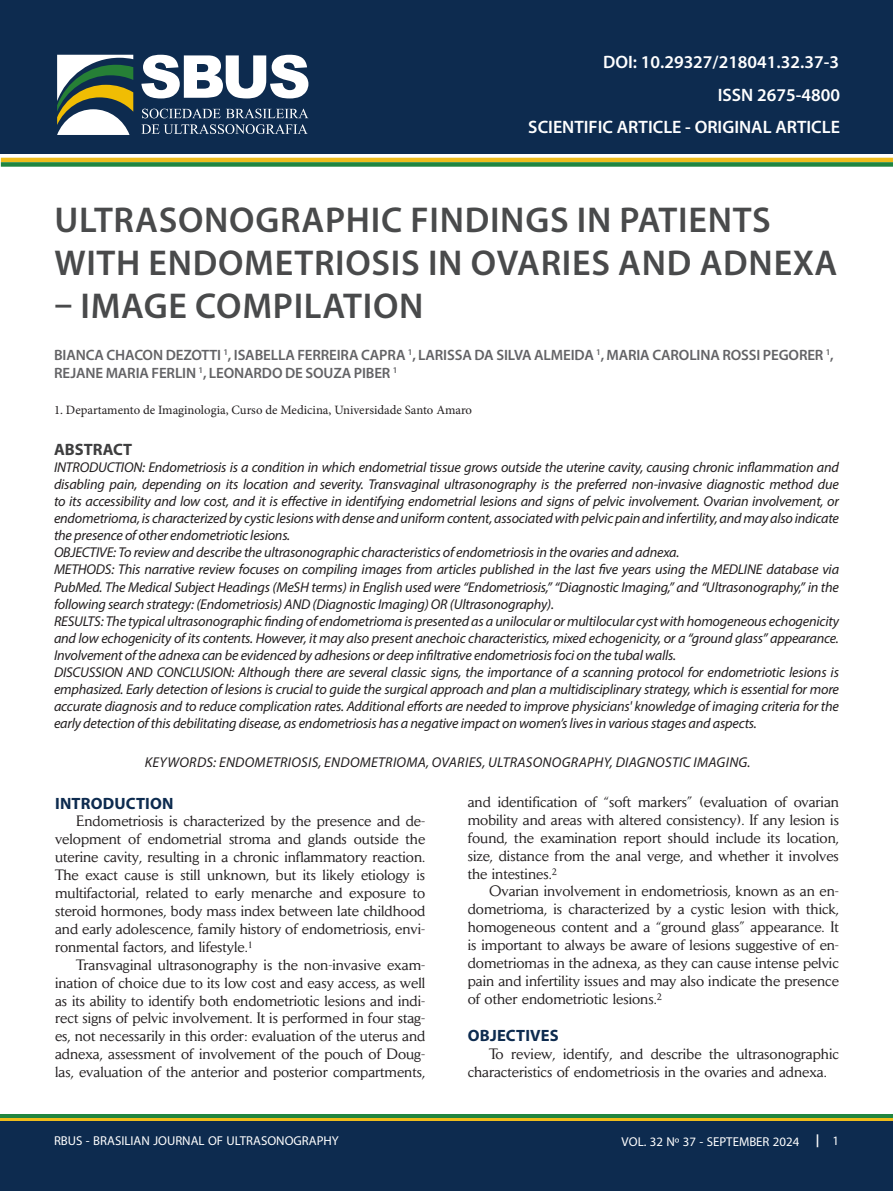
<style>
.page{position:relative;width:893px;height:1191px;background:#fff}
.page>*{position:absolute;margin:0;border:0;box-sizing:border-box;transform-origin:0 0}
.t1{font:600 36px/43.2px "Myriad Pro";letter-spacing:.02em;color:#494a4b}
.t2{font:600 18px "Myriad Pro";color:#fff}
.t3{font:18px "Myriad Arabic";color:#fff}
.t4{font:700 16.5px "Myriad Pro";color:#3e3e3f}
.t5{font:700 16.35px "Myriad Pro";letter-spacing:.01em;color:#0d2b4f}
.t6{font:600 15px/18px "Myriad Pro";letter-spacing:-.01em;color:#636366}
.t7{font:14.85px/17.9px "Daily News";color:#231f20;text-align:justify}
.t8{font:italic 14.25px/17.1px "Myriad Pro";letter-spacing:-.015em;color:#231f20;text-align:justify}
.t9{font:italic 14.25px "Myriad Pro";letter-spacing:.02em;color:#231f20}
.t10{font:12.75px "Minion Pro";color:#231f20}
.s1{font-weight:700}
</style>
<div class="page">
<div style="left:0;top:1120px;width:893px;height:71px;background:#0d2b4f"></div>
<hr style="left:0;top:1117px;width:893px;height:3px;background:#eebc1b">
<hr style="left:0;top:1114px;width:893px;height:3px;background:#208540">
<div style="left:1px;top:0;width:892px;height:154px;background:#0d2b4f"></div>
<hr style="left:1px;top:158px;width:892px;height:4px;background:#eebc1b">
<div style="left:1px;top:162px;width:892px;height:5px;background:#208540"></div>
<svg style="left:57px;top:55px;width:251px;height:80px"></svg>
<p class="t2" style="left:603px;top:50px;width:237px">DOI: 10.29327/218041.32.37-3</p>
<p class="t2" style="left:718px;top:83px;width:124px">ISSN 2675-4800</p>
<p class="t2" style="left:528px;top:115px;width:313px">SCIENTIFIC ARTICLE - ORIGINAL ARTICLE</p>
<p class="t1" style="left:54px;top:197px;width:785px">ULTRASONOGRAPHIC FINDINGS IN PATIENTS<br>WITH ENDOMETRIOSIS IN OVARIES AND ADNEXA</p>
<p class="t1" style="left:54px;top:283px;width:371px">– IMAGE COMPILATION</p>
<p class="t6" style="left:54px;top:345px;width:781px">BIANCA CHACON DEZOTTI <sup>1</sup>, ISABELLA FERREIRA CAPRA <sup>1</sup>, LARISSA DA SILVA ALMEIDA <sup>1</sup>, MARIA CAROLINA ROSSI PEGORER <sup>1</sup>,<br>REJANE MARIA FERLIN <sup>1</sup>, LEONARDO DE SOUZA PIBER <sup>1</sup></p>
<p class="t10" style="left:54px;top:401px;width:420px">1. Departamento de Imaginologia, Curso de Medicina, Universidade Santo Amaro</p>
<p class="t4" style="left:54px;top:438px;width:80px">ABSTRACT</p>
<p class="t8" style="left:54px;top:458px;width:787px">INTRODUCTION: Endometriosis is a condition in which endometrial tissue grows outside the uterine cavity, causing chronic inflammation and disabling pain, depending on its location and severity. Transvaginal ultrasonography is the preferred non-invasive diagnostic method due to its accessibility and low cost, and it is effective in identifying endometrial lesions and signs of pelvic involvement. Ovarian involvement, or endometrioma, is characterized by cystic lesions with dense and uniform content, associated with pelvic pain and infertility, and may also indicate the presence of other endometriotic lesions.</p>
<p class="t8" style="left:54px;top:544px;width:627px">OBJECTIVE: To review and describe the ultrasonographic characteristics of endometriosis in the ovaries and adnexa.</p>
<p class="t8" style="left:54px;top:561px;width:787px">METHODS: This narrative review focuses on compiling images from articles published in the last five years using the MEDLINE database via PubMed. The Medical Subject Headings (MeSH terms) in English used were “Endometriosis,” “Diagnostic Imaging,” and “Ultrasonography,” in the following search strategy: (Endometriosis) AND (Diagnostic Imaging) OR (Ultrasonography).</p>
<p class="t8" style="left:54px;top:612px;width:787px">RESULTS: The typical ultrasonographic finding of endometrioma is presented as a unilocular or multilocular cyst with homogeneous echogenicity and low echogenicity of its contents. However, it may also present anechoic characteristics, mixed echogenicity, or a “ground glass” appearance.<br>Involvement of the adnexa can be evidenced by adhesions or deep infiltrative endometriosis foci on the tubal walls.</p>
<p class="t8" style="left:54px;top:663px;width:787px">DISCUSSION AND CONCLUSION: Although there are several classic signs, the importance of a scanning protocol for endometriotic lesions is emphasized. Early detection of lesions is crucial to guide the surgical approach and plan a multidisciplinary strategy, which is essential for more accurate diagnosis and to reduce complication rates. Additional efforts are needed to improve physicians' knowledge of imaging criteria for the early detection of this debilitating disease, as endometriosis has a negative impact on women’s lives in various stages and aspects.</p>
<p class="t9" style="left:145px;top:753px;width:607px">KEYWORDS: ENDOMETRIOSIS, ENDOMETRIOMA, OVARIES, ULTRASONOGRAPHY, DIAGNOSTIC IMAGING.</p>
<p class="t5" style="left:55px;top:792px;width:120px">INTRODUCTION</p>
<p class="t7" style="left:55px;top:812px;width:372px;text-indent:21px">Endometriosis is characterized by the presence and de&shy;velopment of endometrial stroma and glands outside the uterine cavity, resulting in a chronic inflammatory reaction.<br>The exact cause is still unknown, but its likely etiology is multifactorial, related to early menarche and exposure to steroid hormones, body mass index between late childhood and early adolescence, family history of endometriosis, envi&shy;ronmental factors, and lifestyle.¹</p>
<p class="t7" style="left:55px;top:955px;width:372px;text-indent:21px">Transvaginal ultrasonography is the non-invasive exam&shy;ination of choice due to its low cost and easy access, as well as its ability to identify both endometriotic lesions and indi&shy;rect signs of pelvic involvement. It is performed in four stag&shy;es, not necessarily in this order: evaluation of the uterus and adnexa, assessment of involvement of the pouch of Doug&shy;las, evaluation of the anterior and posterior compartments,</p>
<p class="t7" style="left:468px;top:792px;width:373px">and identification of “soft markers” (evaluation of ovarian mobility and areas with altered consistency). If any lesion is found, the examination report should include its location, size, distance from the anal verge, and whether it involves the intestines.²</p>
<p class="t7" style="left:468px;top:882px;width:373px;text-indent:21px">Ovarian involvement in endometriosis, known as an en&shy;dometrioma, is characterized by a cystic lesion with thick, homogeneous content and a “ground glass” appearance. It is important to always be aware of lesions suggestive of en&shy;dometriomas in the adnexa, as they can cause intense pelvic pain and infertility issues and may also indicate the presence of other endometriotic lesions.²</p>
<p class="t5" style="left:468px;top:1025px;width:92px">OBJECTIVES</p>
<p class="t7" style="left:468px;top:1045px;width:373px;text-indent:21px">To review, identify, and describe the ultrasonographic characteristics of endometriosis in the ovaries and adnexa.</p>
<p class="t3" style="left:54px;top:1128px;width:286px">RBUS - BRASILIAN JOURNAL OF ULTRASONOGRAPHY</p>
<p class="t3" style="left:622px;top:1129px;width:219px">VOL. 32 Nº 37 - SEPTEMBER 2024 <span class="s1">|</span> 1</p>
</div>
